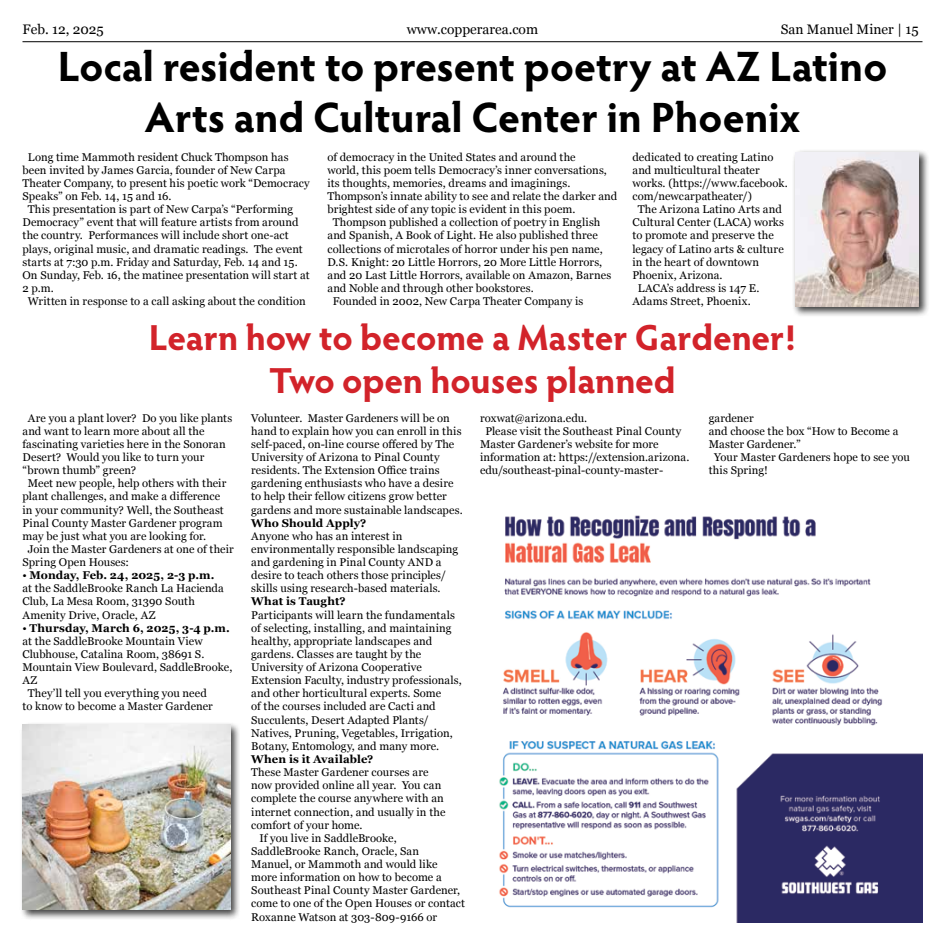
<style>
.page{position:relative;width:945px;height:945px;background:#fff}
.page>*{position:absolute;margin:0;border:0;box-sizing:border-box;transform-origin:0 0}
.t1{font:700 42.5px/51px "Hypatia Sans Pro";color:#000;text-align:center}
.t2{font:700 36.25px/43.5px "Hypatia Sans Pro";letter-spacing:-.005em;color:#d2232a;text-align:center}
.t3{font:13.75px "Georgia";color:#000}
.t4{font:11.25px/13.1px "Georgia";letter-spacing:.01em;color:#000}
.t5{font:700 11.25px "Georgia";letter-spacing:.005em;color:#000}
.s1{font-weight:700}
.s2{font-weight:400}
</style>
<div class="page">
<hr style="left:22px;top:41px;width:900px;height:1px;background:#000">
<img style="left:499px;top:515px;width:423px;height:407px">
<div style="left:792px;top:149px;width:138px;height:169px;background:#000;opacity:.75"></div>
<img style="left:795px;top:152px;width:124px;height:155px">
<div style="left:19px;top:722px;width:222px;height:199px;background:#000;opacity:.75"></div>
<img style="left:22px;top:725px;width:208px;height:185px">
<p class="t3" style="left:22px;top:19px;width:83px">Feb. 12, 2025</p>
<p class="t3" style="left:407px;top:19px;width:133px">www.copperarea.com</p>
<p class="t3" style="left:781px;top:19px;width:139px">San Manuel Miner | 15</p>
<h1 class="t1" style="left:58px;top:38px;width:831px">Local resident to present poetry at AZ Latino<br>Arts and Cultural Center in Phoenix</h1>
<p class="t4" style="left:28px;top:150px;width:262px">Long time Mammoth resident Chuck Thompson has</p>
<p class="t4" style="left:22px;top:163px;width:265px">been invited by James Garcia, founder of New Carpa</p>
<p class="t4" style="left:22px;top:176px;width:289px">Theater Company, to present his poetic work “Democracy</p>
<p class="t4" style="left:22px;top:189px;width:151px">Speaks” on Feb. 14, 15 and 16.</p>
<p class="t4" style="left:28px;top:202px;width:267px">This presentation is part of New Carpa’s “Performing</p>
<p class="t4" style="left:22px;top:215px;width:278px">Democracy” event that will feature artists from around</p>
<p class="t4" style="left:22px;top:228px;width:268px">the country. Performances will include short one-act</p>
<p class="t4" style="left:22px;top:242px;width:282px">plays, original music, and dramatic readings. The event</p>
<p class="t4" style="left:22px;top:255px;width:277px">starts at 7:30 p.m. Friday and Saturday, Feb. 14 and 15.</p>
<p class="t4" style="left:22px;top:268px;width:289px">On Sunday, Feb. 16, the matinee presentation will start at</p>
<p class="t4" style="left:22px;top:281px;width:33px">2 p.m.</p>
<p class="t4" style="left:28px;top:294px;width:279px">Written in response to a call asking about the condition</p>
<p class="t4" style="left:327px;top:150px;width:250px">of democracy in the United States and around the</p>
<p class="t4" style="left:327px;top:163px;width:281px">world, this poem tells Democracy’s inner conversations,</p>
<p class="t4" style="left:327px;top:176px;width:244px">its thoughts, memories, dreams and imaginings.</p>
<p class="t4" style="left:327px;top:189px;width:291px">Thompson’s innate ability to see and relate the darker and</p>
<p class="t4" style="left:327px;top:202px;width:250px">brightest side of any topic is evident in this poem.</p>
<p class="t4" style="left:333px;top:215px;width:269px">Thompson published a collection of poetry in English</p>
<p class="t4" style="left:327px;top:229px;width:272px">and Spanish, A Book of Light. He also published three</p>
<p class="t4" style="left:327px;top:242px;width:277px">collections of microtales of horror under his pen name,</p>
<p class="t4" style="left:327px;top:255px;width:276px">D.S. Knight: 20 Little Horrors, 20 More Little Horrors,</p>
<p class="t4" style="left:327px;top:268px;width:285px">and 20 Last Little Horrors, available on Amazon, Barnes</p>
<p class="t4" style="left:327px;top:281px;width:208px">and Noble and through other bookstores.</p>
<p class="t4" style="left:333px;top:294px;width:252px">Founded in 2002, New Carpa Theater Company is</p>
<p class="t4" style="left:632px;top:150px;width:143px">dedicated to creating Latino</p>
<p class="t4" style="left:632px;top:163px;width:129px">and multicultural theater</p>
<p class="t4" style="left:632px;top:176px;width:157px">works. (https://www.facebook.</p>
<p class="t4" style="left:632px;top:189px;width:121px">com/newcarpatheater/)</p>
<p class="t4" style="left:638px;top:202px;width:145px">The Arizona Latino Arts and</p>
<p class="t4" style="left:632px;top:215px;width:153px">Cultural Center (LACA) works</p>
<p class="t4" style="left:632px;top:229px;width:143px">to promote and preserve the</p>
<p class="t4" style="left:632px;top:242px;width:153px">legacy of Latino arts &amp; culture</p>
<p class="t4" style="left:632px;top:255px;width:128px">in the heart of downtown</p>
<p class="t4" style="left:632px;top:268px;width:92px">Phoenix, Arizona.</p>
<p class="t4" style="left:638px;top:281px;width:123px">LACA’s address is 147 E.</p>
<p class="t4" style="left:632px;top:294px;width:120px">Adams Street, Phoenix.</p>
<h2 class="t2" style="left:149px;top:314px;width:649px">Learn how to become a Master Gardener!<br>Two open houses planned</h2>
<p class="t4" style="left:480px;top:411px;width:109px">roxwat@arizona.edu.</p>
<p class="t4" style="left:485px;top:424px;width:198px">Please visit the Southeast Pinal County</p>
<p class="t4" style="left:480px;top:437px;width:180px">Master Gardener’s website for more</p>
<p class="t4" style="left:480px;top:450px;width:211px">information at: https://extension.arizona.</p>
<p class="t4" style="left:480px;top:463px;width:185px">edu/southeast-pinal-county-master-</p>
<p class="t4" style="left:28px;top:411px;width:206px">Are you a plant lover? Do you like plants</p>
<p class="t4" style="left:22px;top:424px;width:184px">and want to learn more about all the</p>
<p class="t4" style="left:22px;top:437px;width:205px">fascinating varieties here in the Sonoran</p>
<p class="t4" style="left:22px;top:450px;width:184px">Desert? Would you like to turn your</p>
<p class="t4" style="left:22px;top:463px;width:115px">“brown thumb” green?</p>
<p class="t4" style="left:28px;top:476px;width:200px">Meet new people, help others with their</p>
<p class="t4" style="left:22px;top:490px;width:199px">plant challenges, and make a difference</p>
<p class="t4" style="left:22px;top:503px;width:203px">in your community? Well, the Southeast</p>
<p class="t4" style="left:22px;top:516px;width:202px">Pinal County Master Gardener program</p>
<p class="t4" style="left:22px;top:529px;width:185px">may be just what you are looking for.</p>
<p class="t4" style="left:28px;top:542px;width:207px">Join the Master Gardeners at one of their</p>
<p class="t4" style="left:22px;top:555px;width:108px">Spring Open Houses:</p>
<p class="t4" style="left:22px;top:568px;width:203px">• <span class="s1">Monday, Feb. 24, 2025, 2-3 p.m. </span>at the SaddleBrooke Ranch La Hacienda<br>Club, La Mesa Room, 31390 South<br>Amenity Drive, Oracle, AZ</p>
<p class="t5" style="left:22px;top:619px;width:209px"><span class="s2">•</span> Thursday, March 6, 2025, 3-4 p.m.</p>
<p class="t4" style="left:22px;top:634px;width:182px">at the SaddleBrooke Mountain View</p>
<p class="t4" style="left:22px;top:647px;width:183px">Clubhouse, Catalina Room, 38691 S.</p>
<p class="t4" style="left:22px;top:660px;width:211px">Mountain View Boulevard, SaddleBrooke,</p>
<p class="t4" style="left:22px;top:673px;width:16px">AZ</p>
<p class="t4" style="left:28px;top:686px;width:180px">They’ll tell you everything you need</p>
<p class="t4" style="left:22px;top:700px;width:192px">to know to become a Master Gardener</p>
<p class="t4" style="left:251px;top:411px;width:213px">Volunteer. Master Gardeners will be on hand to explain how you can enroll in this self-paced, on-line course offered by The University of Arizona to Pinal County residents. The Extension Office trains gardening enthusiasts who have a desire to help their fellow citizens grow better gardens and more sustainable landscapes.</p>
<p class="t5" style="left:251px;top:514px;width:117px">Who Should Apply?</p>
<p class="t4" style="left:251px;top:529px;width:209px">Anyone who has an interest in environmentally responsible landscaping and gardening in Pinal County AND a desire to teach others those principles/ skills using research-based materials.</p>
<p class="t5" style="left:251px;top:593px;width:96px">What is Taught?</p>
<p class="t4" style="left:251px;top:608px;width:212px">Participants will learn the fundamentals of selecting, installing, and maintaining healthy, appropriate landscapes and gardens. Classes are taught by the University of Arizona Cooperative Extension Faculty, industry professionals, and other horticultural experts. Some<br>of the courses included are Cacti and Succulents, Desert Adapted Plants/ Natives, Pruning, Vegetables, Irrigation, Botany, Entomology, and many more.</p>
<p class="t5" style="left:251px;top:751px;width:124px">When is it Available?</p>
<p class="t4" style="left:251px;top:765px;width:179px">These Master Gardener courses are</p>
<p class="t4" style="left:251px;top:778px;width:192px">now provided online all year. You can</p>
<p class="t4" style="left:251px;top:791px;width:194px">complete the course anywhere with an</p>
<p class="t4" style="left:251px;top:805px;width:196px">internet connection, and usually in the</p>
<p class="t4" style="left:251px;top:818px;width:113px">comfort of your home.</p>
<p class="t4" style="left:259px;top:831px;width:139px">If you live in SaddleBrooke,</p>
<p class="t4" style="left:251px;top:844px;width:169px">SaddleBrooke Ranch, Oracle, San</p>
<p class="t4" style="left:251px;top:857px;width:188px">Manuel, or Mammoth and would like</p>
<p class="t4" style="left:251px;top:870px;width:192px">more information on how to become a</p>
<p class="t4" style="left:251px;top:883px;width:211px">Southeast Pinal County Master Gardener,</p>
<p class="t4" style="left:251px;top:897px;width:215px">come to one of the Open Houses or contact</p>
<p class="t4" style="left:251px;top:910px;width:187px">Roxanne Watson at 303-809-9166 or</p>
<p class="t4" style="left:709px;top:411px;width:46px">gardener</p>
<p class="t4" style="left:709px;top:424px;width:191px">and choose the box “How to Become a</p>
<p class="t4" style="left:709px;top:437px;width:93px">Master Gardener.”</p>
<p class="t4" style="left:714px;top:450px;width:197px">Your Master Gardeners hope to see you</p>
<p class="t4" style="left:709px;top:463px;width:61px">this Spring!</p>
</div>
